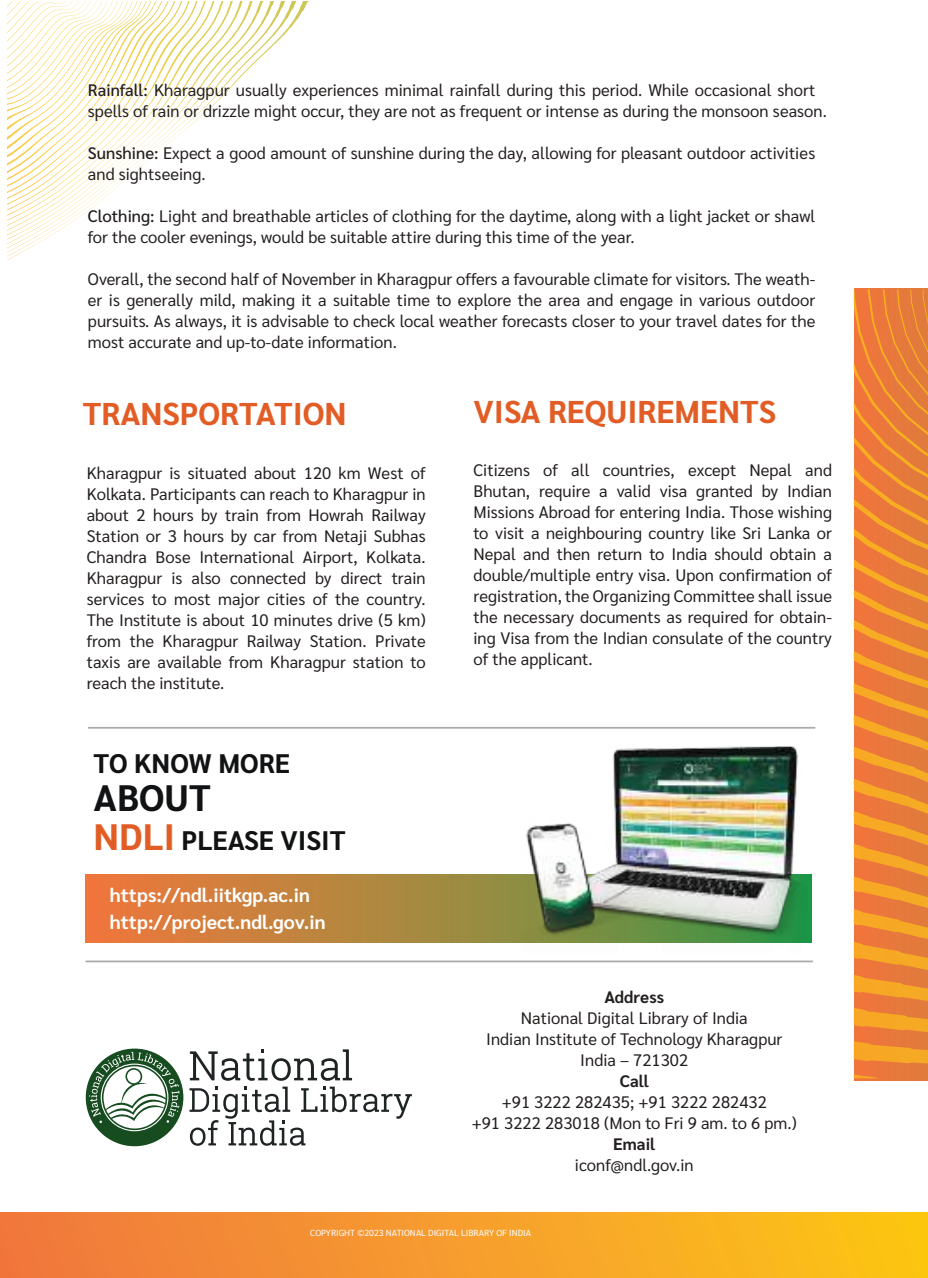
<style>
.page{position:relative;width:928px;height:1278px;background:#fff}
.page>*{position:absolute;margin:0;border:0;box-sizing:border-box;transform-origin:0 0}
.t1{font:700 36.75px "Sarabun";color:#111213}
.t2{font:700 31.5px "Sarabun";color:#e25d25}
.t3{font:700 26.78px "Sarabun";color:#111213}
.t4{font:700 19.25px "Sarabun";color:#fff}
.t5{font:16.62px/21px "Sarabun";color:#241f1f;text-align:justify}
.t6{font:700 16.62px "Sarabun";color:#241f1f}
.t7{font:8.75px "Sarabun";color:#fff}
.s1{font-weight:500}
.s2{font-size:36.75px;color:#e25d25}
</style>
<div class="page">
<div style="left:0;top:1212px;width:928px;height:65px;background:linear-gradient(to right,#f07641,#fdc616)"></div>
<svg style="left:854px;top:288px;width:74px;height:791px;background:#eb8336"></svg>
<svg style="left:853px;top:896px;width:75px;height:182px;background:#ee8f39"></svg>
<svg style="left:190px;top:1049px;width:162px;height:31px"></svg>
<svg style="left:189px;top:1086px;width:223px;height:59px"></svg>
<svg style="left:86px;top:1048px;width:97px;height:97px"></svg>
<svg style="left:8px;top:2px;width:300px;height:258px"></svg>
<svg style="left:85px;top:874px;width:726px;height:68px;background:#bf823e"></svg>
<img style="left:521px;top:728px;width:285px;height:235px">
<hr style="left:88px;top:726px;width:727px;height:2px;background:#aca8ab">
<hr style="left:86px;top:960px;width:726px;height:2px;background:#aca8ab">
<p class="t5" style="left:88px;top:80px;width:740px"><span class="s1">Rainfall:</span> Kharagpur usually experiences minimal rainfall during this period. While occasional short spells of rain or drizzle might occur, they are not as frequent or intense as during the monsoon season.</p>
<p class="t5" style="left:88px;top:143px;width:728px"><span class="s1">Sunshine:</span> Expect a good amount of sunshine during the day, allowing for pleasant outdoor activities and sightseeing.</p>
<p class="t5" style="left:88px;top:206px;width:729px"><span class="s1">Clothing:</span> Light and breathable articles of clothing for the daytime, along with a light jacket or shawl for the cooler evenings, would be suitable attire during this time of the year.</p>
<p class="t5" style="left:88px;top:269px;width:729px">Overall, the second half of November in Kharagpur offers a favourable climate for visitors. The weath&shy;er is generally mild, making it a suitable time to explore the area and engage in various outdoor pursuits. As always, it is advisable to check local weather forecasts closer to your travel dates for the most accurate and up-to-date information.</p>
<h2 class="t2" style="left:83px;top:395px;width:265px">TRANSPORTATION</h2>
<p class="t5" style="left:87px;top:462px;width:340px">Kharagpur is situated about 120 km West of Kolkata. Participants can reach to Kharagpur in about 2 hours by train from Howrah Railway Station or 3 hours by car from Netaji Subhas Chandra Bose International Airport, Kolkata.<br>Kharagpur is also connected by direct train services to most major cities of the country.<br>The Institute is about 10 minutes drive (5 km) from the Kharagpur Railway Station. Private taxis are available from Kharagpur station to reach the institute.</p>
<h3 class="t3" style="left:93px;top:747px;width:198px">TO KNOW MORE</h3>
<h1 class="t1" style="left:93px;top:776px;width:119px">ABOUT</h1>
<h3 class="t3" style="left:93px;top:824px;width:254px"><span class="s2">NDLI</span> PLEASE VISIT</h3>
<p class="t4" style="left:110px;top:884px;width:201px">https://ndl.iitkgp.ac.in</p>
<p class="t4" style="left:110px;top:910px;width:217px">http://project.ndl.gov.in</p>
<h2 class="t2" style="left:473px;top:393px;width:304px">VISA REQUIREMENTS</h2>
<p class="t5" style="left:473px;top:459px;width:360px">Citizens of all countries, except Nepal and Bhutan, require a valid visa granted by Indian Missions Abroad for entering India. Those wishing to visit a neighbouring country like Sri Lanka or Nepal and then return to India should obtain a double/multiple entry visa. Upon confirmation of registration, the Organizing Committee shall issue the necessary documents as required for obtain&shy;ing Visa from the Indian consulate of the country of the applicant.</p>
<p class="t6" style="left:604px;top:987px;width:61px">Address</p>
<p class="t5" style="left:486px;top:1007px;width:298px;text-align:center">National Digital Library of India<br>Indian Institute of Technology Kharagpur<br>India – 721302</p>
<p class="t6" style="left:619px;top:1071px;width:31px">Call</p>
<p class="t5" style="left:471px;top:1091px;width:327px;text-align:center">+91 3222 282435; +91 3222 282432<br>+91 3222 283018 (Mon to Fri 9 am. to 6 pm.)</p>
<p class="t6" style="left:613px;top:1134px;width:44px">Email</p>
<p class="t5" style="left:575px;top:1154px;width:120px">iconf@ndl.gov.in</p>
<p class="t7" style="left:310px;top:1227px;width:222px">COPYRIGHT ©2023 NATIONAL DIGITAL LIBRARY OF INDIA</p>
</div>
